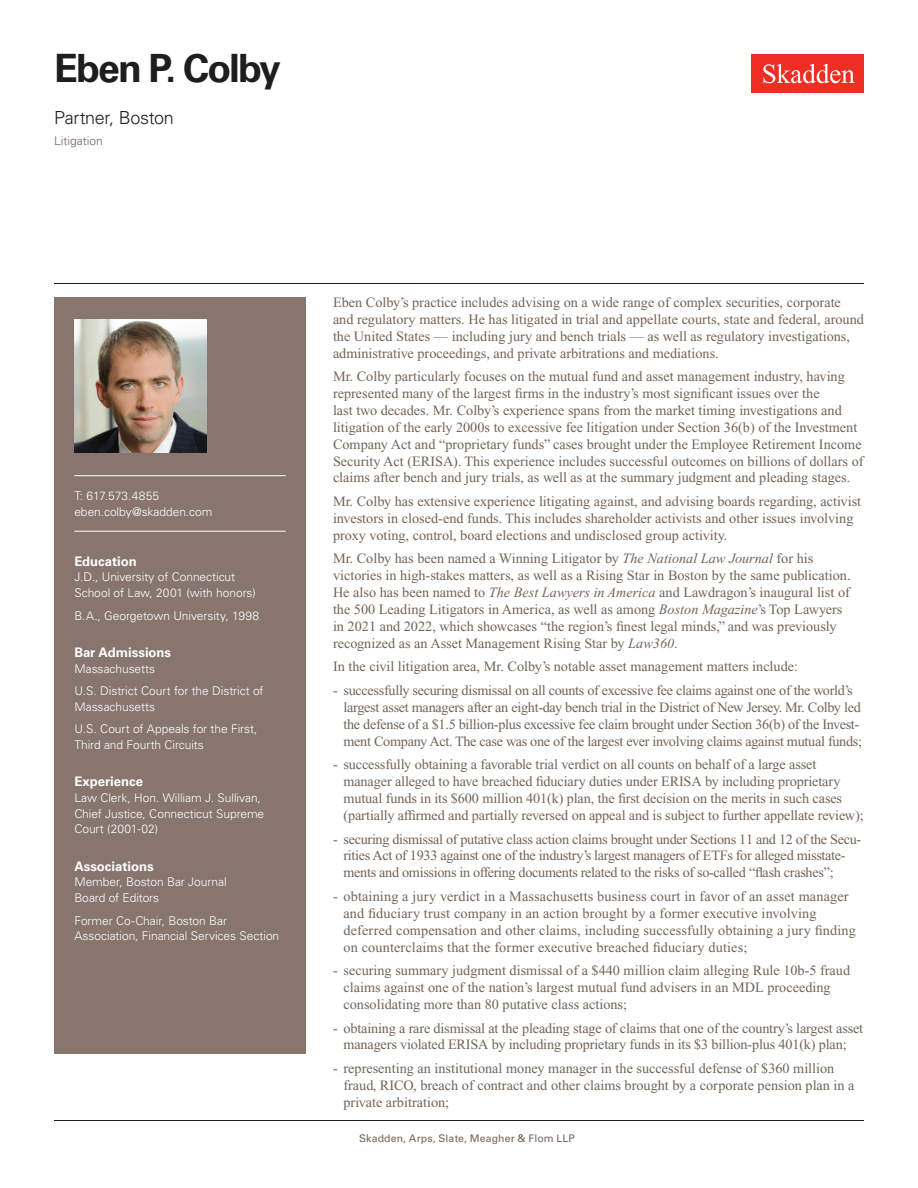
<style>
.page{position:relative;width:918px;height:1188px;background:#fff}
.page>*{position:absolute;margin:0;border:0;box-sizing:border-box;transform-origin:0 0}
.Name{font:700 39px "Univers LT Std";letter-spacing:-.045em;color:#1e1e1d}
.Title_and_Office{font:300 18px "Univers LT Std";letter-spacing:-.02em;color:#1e1e1d}
.Main_Body{font:14.25px/16.8px "Times New Roman PS Std";color:#726458}
.Main_Body-2{font:14.25px/16.8px "Times New Roman PS Std";letter-spacing:-.02em;color:#726458}
.Bar_Admission_Educat{font:700 13.2px "Univers LT Std";color:#fff}
.Sidebar_text{font:300 12px/15.8px "Univers LT Std";letter-spacing:-.005em;color:#fff}
.Email{font:300 12px "Univers LT Std";letter-spacing:-.005em;color:#fff}
.Phone_Number{font:300 12px "Univers LT Std";letter-spacing:.005em;color:#fff}
.Practice{font:300 12px "Univers LT Std";color:#726458}
.Folio{font:10.5px "Univers LT Std";letter-spacing:.01em;color:#726458}
.s1{font-style:italic}
.s2{font-weight:700;color:#fff}
</style>
<div class="page">
<div style="left:752px;top:54px;width:112px;height:39px;background:#ee2e22"></div>
<svg style="left:763px;top:64px;width:92px;height:19px"></svg>
<div style="left:54px;top:297px;width:252px;height:756px;background:#87756e"></div>
<hr style="left:74px;top:475px;width:212px;height:1px;background:#fff">
<hr style="left:74px;top:531px;width:212px;height:1px;background:#fff">
<img style="left:74px;top:320px;width:132px;height:132px">
<hr style="left:54px;top:1120px;width:810px;height:1px;background:#1e1e1d">
<hr style="left:54px;top:283px;width:810px;height:1px;background:#1e1e1d">
<h1 class="Name" style="left:54px;top:46px;width:228px">Eben P. Colby</h1>
<h2 class="Title_and_Office" style="left:54px;top:107px;width:121px">Partner, Boston</h2>
<h3 class="Practice" style="left:54px;top:134px;width:50px">Litigation</h3>
<p class="Phone_Number" style="left:74px;top:489px;width:86px">T: 617.573.4855</p>
<p class="Email" style="left:74px;top:504px;width:140px">eben.colby@skadden.com</p>
<p class="Bar_Admission_Educat" style="left:74px;top:553px;width:64px">Education</p>
<p class="Sidebar_text" style="left:74px;top:569px;width:183px">J.D., University of Connecticut<br>School of Law, 2001 (with honors)</p>
<p class="Sidebar_text" style="left:74px;top:608px;width:186px">B.A., Georgetown University, 1998</p>
<p class="Bar_Admission_Educat" style="left:74px;top:644px;width:98px">Bar Admissions</p>
<p class="Sidebar_text" style="left:74px;top:660px;width:82px">Massachusetts</p>
<p class="Sidebar_text" style="left:74px;top:683px;width:191px">U.S. District Court for the District of<br>Massachusetts</p>
<p class="Sidebar_text" style="left:74px;top:721px;width:185px">U.S. Court of Appeals for the First,<br>Third and Fourth Circuits</p>
<p class="Bar_Admission_Educat" style="left:74px;top:774px;width:70px">Experience</p>
<p class="Sidebar_text" style="left:74px;top:790px;width:191px">Law Clerk, Hon. William J. Sullivan,<br>Chief Justice, Connecticut Supreme<br>Court (2001-02)</p>
<p class="Bar_Admission_Educat" style="left:74px;top:858px;width:81px">Associations</p>
<p class="Sidebar_text" style="left:74px;top:874px;width:154px">Member, Boston Bar Journal<br>Board of Editors</p>
<p class="Sidebar_text" style="left:74px;top:912px;width:206px">Former Co-Chair, Boston Bar<br>Association, Financial Services Section</p>
<p class="Main_Body" style="left:333px;top:294px;width:532px">Eben Colby’s practice includes advising on a wide range of complex securities, corporate and regulatory matters. He has litigated in trial and appellate courts, state and federal, around the United States — including jury and bench trials — as well as regulatory investigations, administrative proceedings, and private arbitrations and mediations.</p>
<p class="Main_Body" style="left:333px;top:368px;width:532px">Mr. Colby particularly focuses on the mutual fund and asset management industry, having represented many of the largest firms in the industry’s most significant issues over the<br>last two decades. Mr. Colby’s experience spans from the market timing investigations and litigation of the early 2000s to excessive fee litigation under Section 36(b) of the Investment Company Act and “proprietary funds” cases brought under the Employee Retirement Income Security Act (ERISA). This experience includes successful outcomes on billions of dollars of claims after bench and jury trials, as well as at the summary judgment and pleading stages.</p>
<p class="Main_Body" style="left:333px;top:493px;width:530px">Mr. Colby has extensive experience litigating against, and advising boards regarding, activist investors in closed-end funds. This includes shareholder activists and other issues involving proxy voting, control, board elections and undisclosed group activity.</p>
<p class="Main_Body" style="left:333px;top:550px;width:519px">Mr. Colby has been named a Winning Litigator by <span class="s1">The National Law Journal</span> for his victories in high-stakes matters, as well as a Rising Star in Boston by the same publication.<br>He also has been named to <span class="s1">The Best Lawyers in America</span> and Lawdragon’s inaugural list of the 500 Leading Litigators in America, as well as among <span class="s1">Boston Magazine</span>’s Top Lawyers in 2021 and 2022, which showcases “the region’s finest legal minds,” and was previously recognized as an Asset Management Rising Star by <span class="s1">Law360</span>.</p>
<p class="Main_Body" style="left:333px;top:658px;width:467px">In the civil litigation area, Mr. Colby’s notable asset management matters include:</p>
<p class="Main_Body-2" style="left:344px;top:682px;width:520px;text-indent:-10px">- successfully securing dismissal on all counts of excessive fee claims against one of the world’s largest asset managers after an eight-day bench trial in the District of New Jersey. Mr. Colby led the defense of a $1.5 billion-plus excessive fee claim brought under Section 36(b) of the Invest&shy;ment Company Act. The case was one of the largest ever involving claims against mutual funds;</p>
<p class="Main_Body" style="left:344px;top:756px;width:522px;text-indent:-10px">- successfully obtaining a favorable trial verdict on all counts on behalf of a large asset manager alleged to have breached fiduciary duties under ERISA by including proprietary mutual funds in its $600 million 401(k) plan, the first decision on the merits in such cases (partially affirmed and partially reversed on appeal and is subject to further appellate review);</p>
<p class="Main_Body-2" style="left:344px;top:830px;width:519px;text-indent:-10px">- securing dismissal of putative class action claims brought under Sections 11 and 12 of the Secu&shy;rities Act of 1933 against one of the industry’s largest managers of ETFs for alleged misstate&shy;ments and omissions in offering documents related to the risks of so-called “flash crashes”;</p>
<p class="Main_Body" style="left:344px;top:888px;width:514px;text-indent:-10px">- obtaining a jury verdict in a Massachusetts business court in favor of an asset manager and fiduciary trust company in an action brought by a former executive involving deferred compensation and other claims, including successfully obtaining a jury finding on counterclaims that the former executive breached fiduciary duties;</p>
<p class="Main_Body" style="left:344px;top:962px;width:508px;text-indent:-10px">- securing summary judgment dismissal of a $440 million claim alleging Rule 10b-5 fraud claims against one of the nation’s largest mutual fund advisers in an MDL proceeding consolidating more than 80 putative class actions;</p>
<p class="Main_Body" style="left:333px;top:1019px;width:532px;text-align:center">- obtaining a rare dismissal at the pleading stage of claims that one of the country’s largest asset managers violated ERISA by including proprietary funds in its $3 billion-plus 401(k) plan;</p>
<p class="Main_Body" style="left:344px;top:1060px;width:513px;text-indent:-10px">- representing an institutional money manager in the successful defense of $360 million fraud, RICO, breach of contract and other claims brought by a corporate pension plan in a private arbitration;</p>
<p class="Folio" style="left:343px;top:1132px;width:233px"><span class="s2">1</span> Skadden, Arps, Slate, Meagher &amp; Flom LLP</p>
</div>
